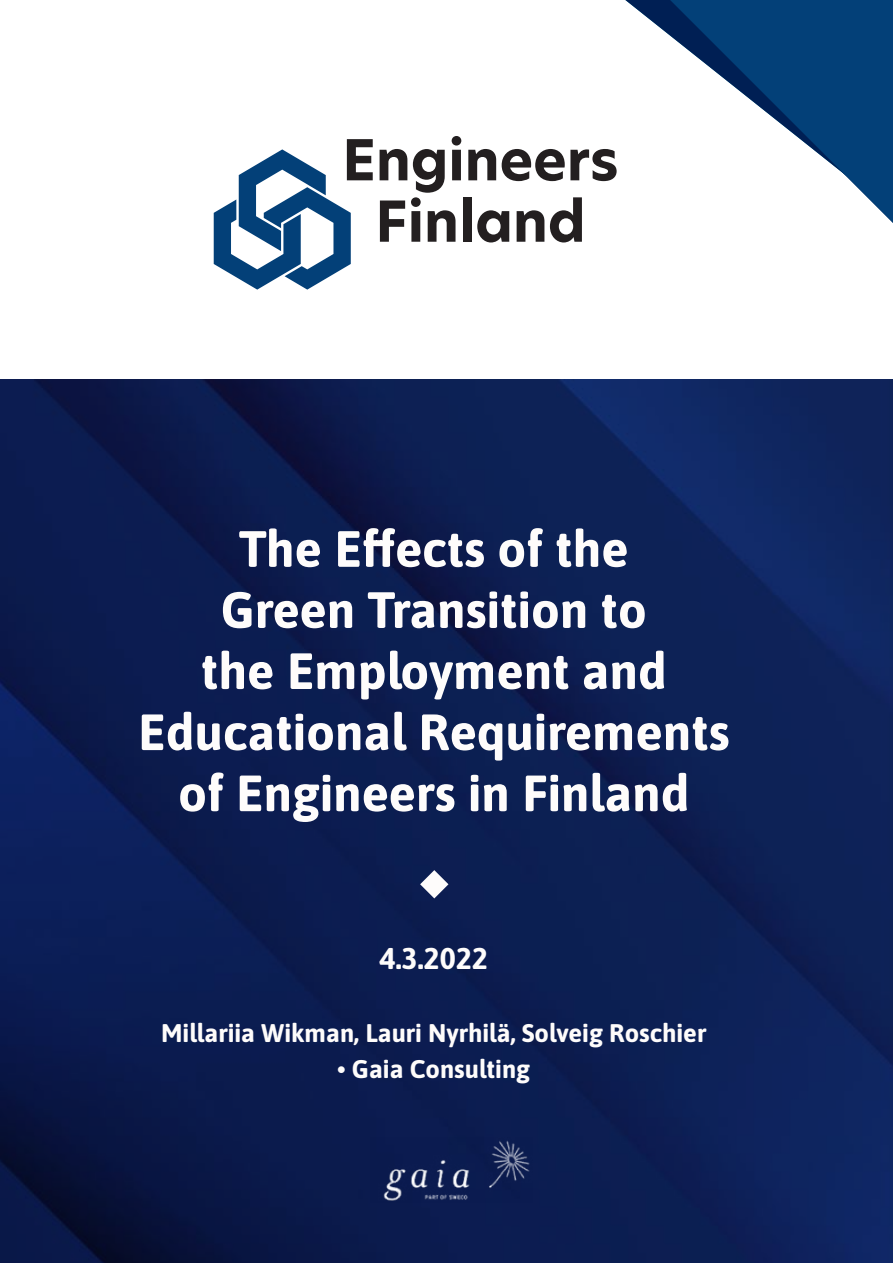
<style>
.page{position:relative;width:893px;height:1263px;background:#fff}
.page>*{position:absolute;margin:0;border:0;box-sizing:border-box;transform-origin:0 0}
.t1{font:50.85px/61.1px "Asap";color:#fefcfb;text-align:center}
.t2{font:30px "Asap";color:#fefcfb}
.t3{font:25.5px "Asap";color:#fefcfb}
</style>
<div class="page">
<svg style="left:468px;top:149px;width:28px;height:31px"></svg>
<svg style="left:502px;top:149px;width:115px;height:32px"></svg>
<svg style="left:380px;top:136px;width:81px;height:106px"></svg>
<div style="left:463px;top:197px;width:9px;height:45px;background:#231f20"></div>
<svg style="left:477px;top:210px;width:32px;height:32px"></svg>
<svg style="left:517px;top:210px;width:27px;height:32px"></svg>
<svg style="left:550px;top:197px;width:32px;height:45px"></svg>
<svg style="left:214px;top:139px;width:159px;height:151px"></svg>
<img style="left:0;top:379px;width:893px;height:884px">
<svg style="left:420px;top:870px;width:28px;height:28px"></svg>
<img style="left:370px;top:1138px;width:162px;height:64px">
<svg style="left:625px;top:0;width:45px;height:36px"></svg>
<svg style="left:670px;top:0;width:223px;height:223px;fill:#034078"></svg>
<p class="t1" style="left:138px;top:516px;width:593px">The Effects of the<br>Green Transition to<br>the Employment and<br>Educational Requirements of Engineers in Finland</p>
<p class="t2" style="left:380px;top:938px;width:110px">4.3.2022</p>
<p class="t3" style="left:161px;top:1015px;width:547px">Millariia Wikman, Lauri Nyrhilä, Solveig Roschier</p>
<p class="t3" style="left:337px;top:1051px;width:194px">• Gaia Consulting</p>
</div>
